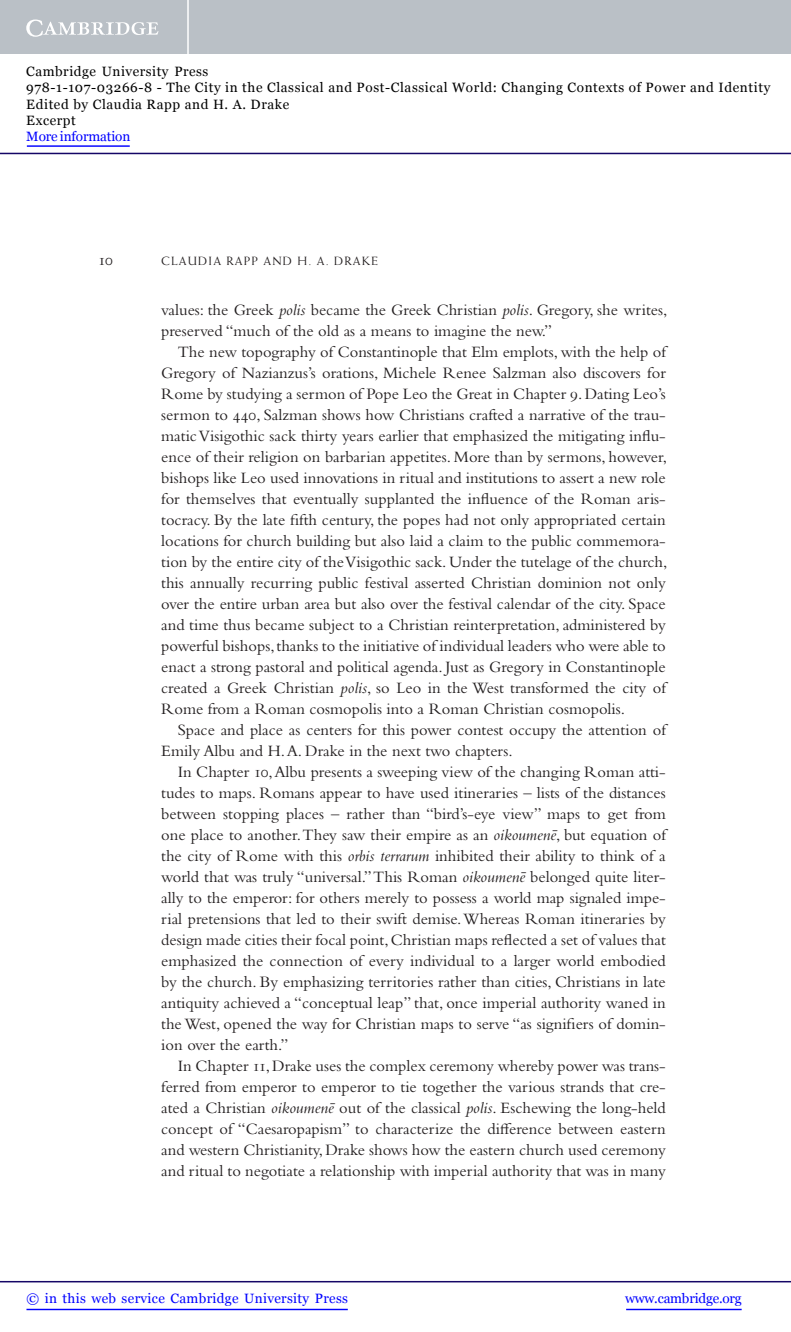
<style>
.page{position:relative;width:791px;height:1332px;background:#fff}
.page>*{position:absolute;margin:0;border:0;box-sizing:border-box;transform-origin:0 0}
.t1{font:16.5px/21px "Bembo Std";color:#231f20}
.t2{font:13.5px/16.2px "Georgia";letter-spacing:.045em;color:#000}
.t3{font:13.5px "Georgia";letter-spacing:.025em;color:#00f}
.t4{font:13.5px "Georgia";letter-spacing:-.015em;color:#00f}
.t5{font:13.5px "Georgia";letter-spacing:-.01em;color:#00f}
.t6{font:12px "Weiss Std";letter-spacing:.1em;color:#231f20}
.s1{font-style:italic}
</style>
<div class="page">
<div style="left:0;top:0;width:790px;height:54px;background:#bac0c6"></div>
<svg style="left:26px;top:20px;width:132px;height:17px"></svg>
<hr style="left:187px;top:0;width:2px;height:54px;background:#fff">
<hr style="left:0;top:153px;width:790px;height:1px;background:#150666">
<hr style="left:27px;top:145px;width:103px;height:2px;background:#00f">
<hr style="left:625px;top:1308px;width:116px;height:2px;background:#00f">
<hr style="left:0;top:1281px;width:790px;height:1px;background:#150666">
<hr style="left:26px;top:1308px;width:321px;height:2px;background:#00f">
<p class="t2" style="left:26px;top:64px;width:745px">Cambridge University Press<br>978-1-107-03266-8 - The City in the Classical and Post-Classical World: Changing Contexts of Power and Identity Edited by Claudia Rapp and H. A. Drake<br>Excerpt</p>
<p class="t5" style="left:26px;top:128px;width:105px">More information</p>
<p class="t1" style="left:98px;top:251px;width:16px">10</p>
<p class="t6" style="left:161px;top:256px;width:218px">CLAUDIA RAPP AND H. A. DRAKE</p>
<p class="t1" style="left:161px;top:300px;width:507px">values: the Greek <span class="s1">polis</span> became the Greek Christian <span class="s1">polis</span>. Gregory, she writes, preserved “much of the old as a means to imagine the new.”</p>
<p class="t1" style="left:161px;top:342px;width:507px;text-align:justify;text-indent:16px">The new topography of Constantinople that Elm emplots, with the help of Gregory of Nazianzus’s orations, Michele Renee Salzman also discovers for Rome by studying a sermon of Pope Leo the Great in Chapter 9 . Dating Leo’s sermon to 440, Salzman shows how Christians crafted a narrative of the trau&shy;matic Visigothic sack thirty years earlier that emphasized the mitigating influ&shy;ence of their religion on barbarian appetites. More than by sermons, however, bishops like Leo used innovations in ritual and institutions to assert a new role for themselves that eventually supplanted the influence of the Roman aris&shy;tocracy. By the late fifth century, the popes had not only appropriated certain locations for church building but also laid a claim to the public commemora&shy;tion by the entire city of the Visigothic sack. Under the tutelage of the church, this annually recurring public festival asserted Christian dominion not only over the entire urban area but also over the festival calendar of the city. Space and time thus became subject to a Christian reinterpretation, administered by powerful bishops, thanks to the initiative of individual leaders who were able to enact a strong pastoral and political agenda. Just as Gregory in Constantinople created a Greek Christian <span class="s1">polis</span>, so Leo in the West transformed the city of Rome from a Roman cosmopolis into a Roman Christian cosmopolis .</p>
<p class="t1" style="left:161px;top:720px;width:507px;text-indent:16px">Space and place as centers for this power contest occupy the attention of<br>Emily Albu and H. A . Drake in the next two chapters.</p>
<p class="t1" style="left:161px;top:762px;width:507px;text-indent:16px">In Chapter 10 , Albu presents a sweeping view of the changing Roman atti&shy;tudes to maps. Romans appear to have used itineraries – lists of the distances between stopping places – rather than “bird’s-eye view” maps to get from one place to another. They saw their empire as an <span class="s1">oikoumen eˉ</span> , but equation of the city of Rome with this <span class="s1">orbis terrarum</span> inhibited their ability to think of a world that was truly “universal.” This Roman <span class="s1">oikoumen eˉ</span> belonged quite liter&shy;ally to the emperor: for others merely to possess a world map signaled impe&shy;rial pretensions that led to their swift demise. Whereas Roman itineraries by design made cities their focal point, Christian maps reflected a set of values that emphasized the connection of every individual to a larger world embodied by the church. By emphasizing territories rather than cities, Christians in late antiquity achieved a “conceptual leap” that, once imperial authority waned in the West, opened the way for Christian maps to serve “as signifiers of domin&shy;ion over the earth.”</p>
<p class="t1" style="left:161px;top:1057px;width:506px;text-align:justify;text-indent:16px">In Chapter 11 , Drake uses the complex ceremony whereby power was trans&shy;ferred from emperor to emperor to tie together the various strands that cre&shy;ated a Christian <span class="s1">oikoumen eˉ</span> out of the classical <span class="s1">polis</span>. Eschewing the long-held concept of “Caesaropapism” to characterize the difference between eastern and western Christianity, Drake shows how the eastern church used ceremony and ritual to negotiate a relationship with imperial authority that was in many</p>
<p class="t3" style="left:26px;top:1290px;width:323px">© in this web service Cambridge University Press</p>
<p class="t4" style="left:624px;top:1290px;width:118px">www.cambridge.org</p>
</div>
